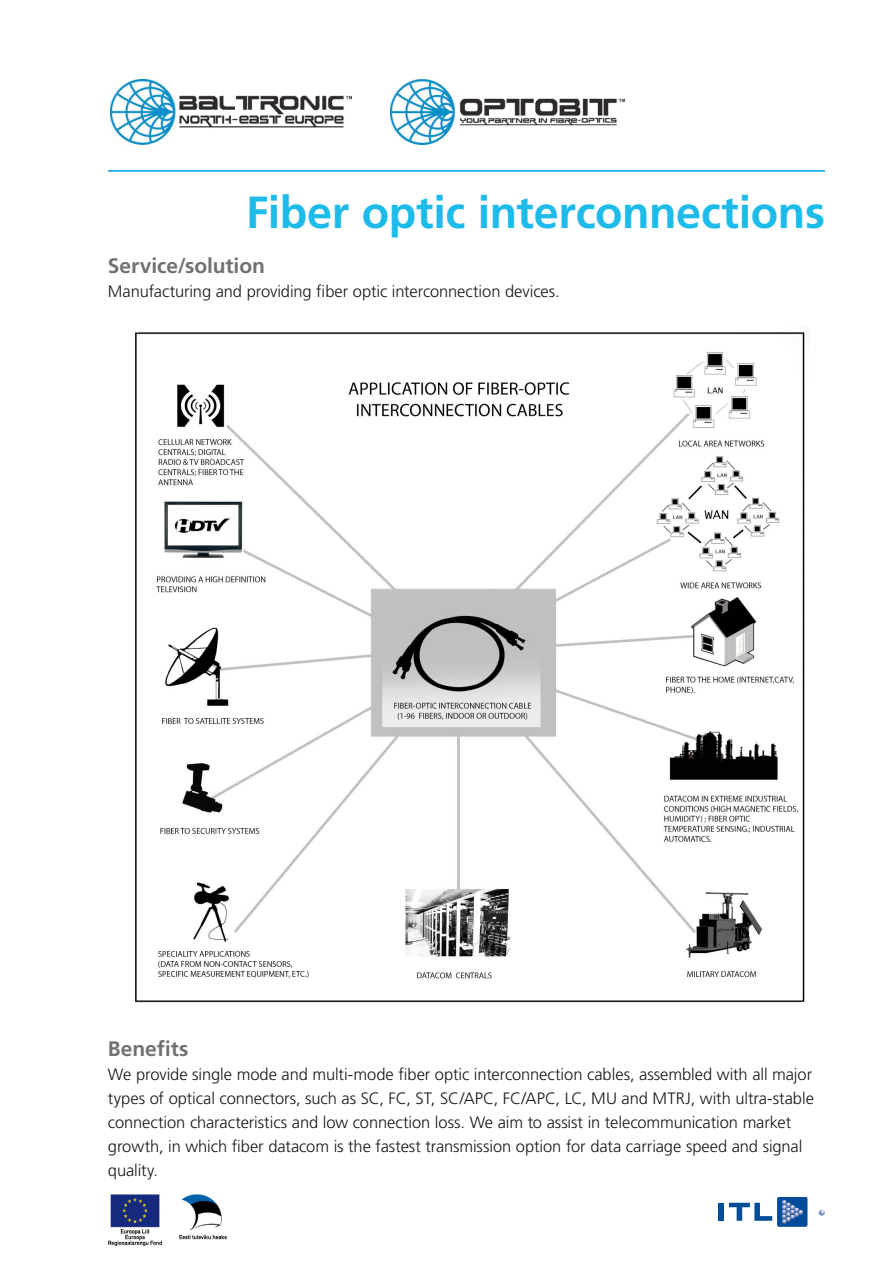
<style>
.page{position:relative;width:893px;height:1263px;background:#fff}
.page>*{position:absolute;margin:0;border:0;box-sizing:border-box;transform-origin:0 0}
.t1{font:700 45px "Frutiger LT Std";letter-spacing:-.01em;color:#1dbbea}
.t2{font:700 21px "Frutiger LT Std";letter-spacing:-.005em;color:#707173}
.t3{font:300 16.5px/24px "Frutiger LT Std";letter-spacing:-.005em;color:#1a171c}
</style>
<div class="page">
<div style="left:777px;top:1197px;width:30px;height:30px;background:#004c99;border-radius:2px"></div>
<svg style="left:781px;top:1200px;width:22px;height:24px"></svg>
<svg style="left:819px;top:1209px;width:6px;height:7px"></svg>
<div style="left:719px;top:1203px;width:5px;height:18px;background:#004c99"></div>
<svg style="left:729px;top:1203px;width:43px;height:18px"></svg>
<img style="left:108px;top:1194px;width:119px;height:52px">
<hr style="left:108px;top:170px;width:717px;height:2px;background:#009ee0">
<img style="left:111px;top:79px;width:240px;height:66px">
<img style="left:390px;top:79px;width:234px;height:66px">
<img style="left:135px;top:332px;width:670px;height:671px">
<h1 class="t1" style="left:246px;top:194px;width:580px">Fiber optic interconnections</h1>
<p class="t2" style="left:108px;top:257px;width:158px">Service/solution</p>
<p class="t3" style="left:108px;top:280px;width:453px">Manufacturing and providing fiber optic interconnection devices.</p>
<p class="t2" style="left:108px;top:1040px;width:82px">Benefits</p>
<p class="t3" style="left:108px;top:1063px;width:707px">We provide single mode and multi-mode fiber optic interconnection cables, assembled with all major types of optical connectors, such as SC, FC, ST, SC/APC, FC/APC, LC, MU and MTRJ, with ultra-stable connection characteristics and low connection loss. We aim to assist in telecommunication market growth, in which fiber datacom is the fastest transmission option for data carriage speed and signal quality.</p>
</div>
